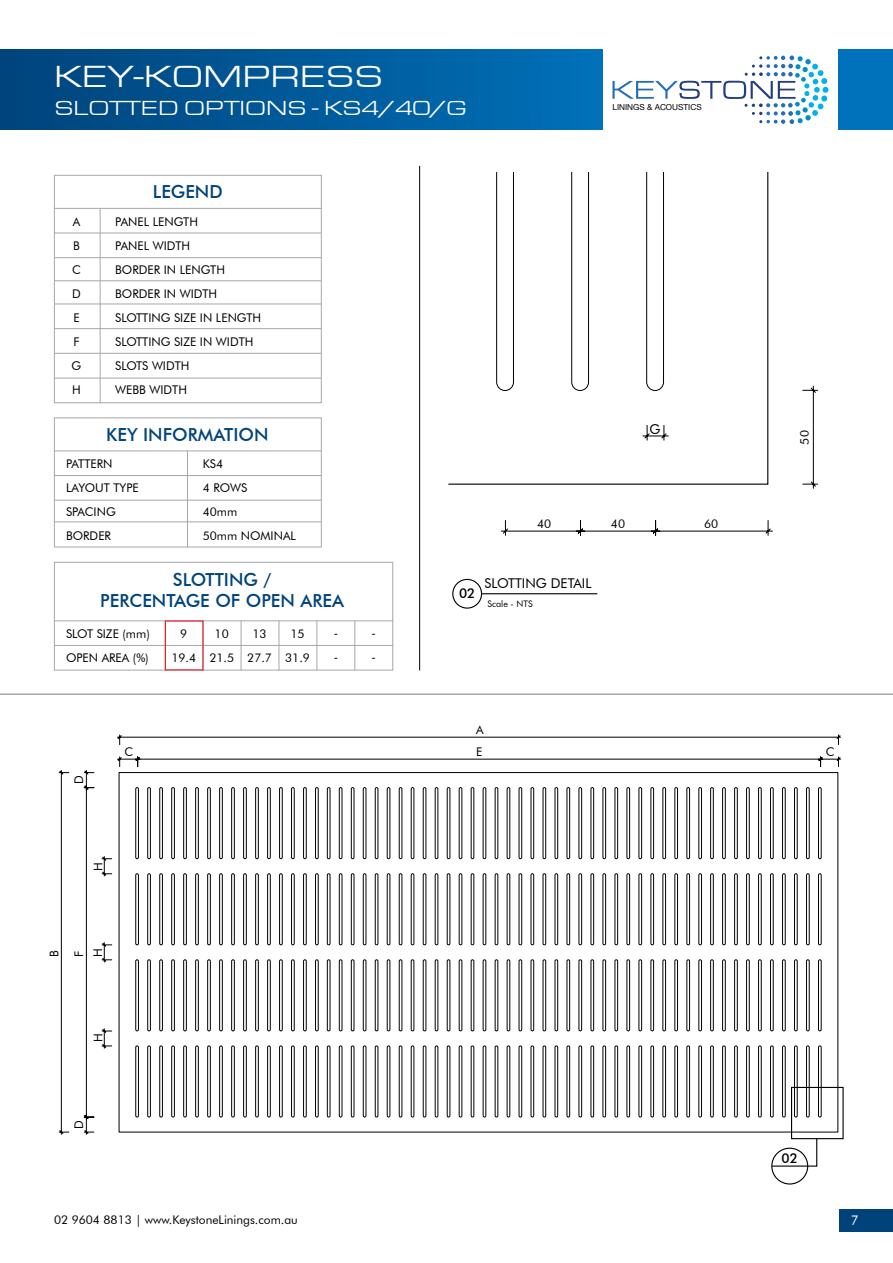
<style>
.page{position:relative;width:893px;height:1263px;background:#fff}
.page>*{position:absolute;margin:0;border:0;box-sizing:border-box;transform-origin:0 0}
.t1{font:31.5px "Eurostile Extended";color:#fff}
.t2{font:21px "Eurostile Extended";color:#fff}
.t3{font:500 18px/21.6px "Futura BT";color:#00437b;text-align:center}
.t4{font:13.5px "Futura BT";color:#000}
.t5{font:500 13.5px "Futura BT";color:#000}
.t6{font:13.5px "Futura BT";color:#fff}
.t7{font:12px/24px "Futura BT";color:#000}
.t8{font:9px "Futura BT";color:#000}
.t9{font:8.25px "Helvetica Neue";color:#000}
</style>
<div class="page">
<div style="left:0;top:50px;width:602px;height:80px;background:linear-gradient(to right,#00437b,#0070b8)"></div>
<div style="left:839px;top:50px;width:54px;height:80px;background:#0072bc"></div>
<div style="left:54px;top:175px;width:268px;height:228px;border:1px solid #a5a7aa"></div>
<div style="left:54px;top:417px;width:268px;height:130px;border:1px solid #a5a7aa"></div>
<div style="left:54px;top:562px;width:339px;height:108px;border:1px solid #a5a7aa"></div>
<hr style="left:54px;top:208px;width:267px;height:1px;background:#a5a7aa">
<hr style="left:54px;top:450px;width:267px;height:1px;background:#a5a7aa">
<hr style="left:54px;top:620px;width:339px;height:1px;background:#a5a7aa">
<hr style="left:54px;top:233px;width:267px;height:1px;background:#a5a7aa">
<hr style="left:54px;top:475px;width:267px;height:1px;background:#a5a7aa">
<hr style="left:54px;top:645px;width:339px;height:1px;background:#a5a7aa">
<hr style="left:54px;top:280px;width:267px;height:1px;background:#a5a7aa">
<hr style="left:54px;top:257px;width:267px;height:1px;background:#a5a7aa">
<hr style="left:54px;top:500px;width:267px;height:1px;background:#a5a7aa">
<hr style="left:54px;top:521px;width:267px;height:1px;background:#a5a7aa">
<hr style="left:54px;top:304px;width:267px;height:1px;background:#a5a7aa">
<hr style="left:54px;top:328px;width:267px;height:1px;background:#a5a7aa">
<hr style="left:54px;top:378px;width:267px;height:1px;background:#a5a7aa">
<hr style="left:54px;top:353px;width:267px;height:1px;background:#a5a7aa">
<hr style="left:100px;top:208px;width:1px;height:195px;background:#a5a7aa">
<hr style="left:187px;top:450px;width:1px;height:97px;background:#a5a7aa">
<hr style="left:241px;top:620px;width:1px;height:50px;background:#a5a7aa">
<hr style="left:317px;top:620px;width:1px;height:50px;background:#a5a7aa">
<hr style="left:203px;top:620px;width:1px;height:50px;background:#a5a7aa">
<hr style="left:279px;top:620px;width:1px;height:50px;background:#a5a7aa">
<hr style="left:354px;top:621px;width:1px;height:49px;background:#a5a7aa">
<div style="left:165px;top:620px;width:38px;height:50px;border:1px solid #ed1d24"></div>
<hr style="left:419px;top:166px;width:1px;height:504px;background:#000">
<div style="left:452px;top:579px;width:30px;height:30px;border:1px solid #000;border-radius:50%"></div>
<hr style="left:481px;top:593px;width:116px;height:1px;background:#000">
<hr style="left:0;top:693px;width:893px;height:2px;background:#a5a7aa">
<svg style="left:448px;top:171px;width:321px;height:314px"></svg>
<svg style="left:612px;top:56px;width:216px;height:68px"></svg>
<svg style="left:500px;top:385px;width:318px;height:151px"></svg>
<svg style="left:496px;top:172px;width:168px;height:219px"></svg>
<div style="left:771px;top:1148px;width:37px;height:36px;border:1px solid #000;border-radius:50%"></div>
<svg style="left:58px;top:734px;width:783px;height:433px"></svg>
<div style="left:839px;top:1209px;width:54px;height:22px;background:#00437b"></div>
<h1 class="t1" style="left:54px;top:60px;width:330px">KEY-KOMPRESS</h1>
<h2 class="t2" style="left:54px;top:97px;width:169px">SLOTTED OPTIONS</h2>
<h2 class="t2" style="left:312px;top:97px;width:156px">- KS4/40/G</h2>
<p class="t9" style="left:612px;top:102px;width:91px">LININGS &amp; ACOUSTICS</p>
<p class="t7" style="left:72px;top:210px;width:11px">A<br>B<br>C<br>D<br>E<br>F<br>G<br>H</p>
<h3 class="t3" style="left:153px;top:180px;width:71px">LEGEND</h3>
<p class="t7" style="left:115px;top:210px;width:148px">PANEL LENGTH<br>PANEL WIDTH<br>BORDER IN LENGTH<br>BORDER IN WIDTH<br>SLOTTING SIZE IN LENGTH<br>SLOTTING SIZE IN WIDTH<br>SLOTS WIDTH<br>WEBB WIDTH</p>
<h3 class="t3" style="left:106px;top:424px;width:164px">KEY INFORMATION</h3>
<p class="t7" style="left:66px;top:451px;width:74px">PATTERN<br>LAYOUT TYPE<br>SPACING<br>BORDER</p>
<p class="t7" style="left:203px;top:451px;width:95px">KS4<br>4 ROWS<br>40mm<br>50mm NOMINAL</p>
<h3 class="t3" style="left:100px;top:568px;width:245px">SLOTTING /<br>PERCENTAGE OF OPEN AREA</h3>
<p class="t7" style="left:66px;top:621px;width:85px">SLOT SIZE (mm)<br>OPEN AREA (%)</p>
<p class="t7" style="left:171px;top:621px;width:26px;text-align:center">9<br>19.4</p>
<p class="t7" style="left:209px;top:621px;width:26px;text-align:center">10<br>21.5</p>
<p class="t7" style="left:247px;top:621px;width:26px;text-align:center">13<br>27.7</p>
<p class="t7" style="left:285px;top:621px;width:26px;text-align:center">15<br>31.9</p>
<p class="t7" style="left:372px;top:621px;width:6px">- -</p>
<p class="t7" style="left:334px;top:621px;width:6px">- -</p>
<p class="t4" style="left:649px;top:421px;width:12px">G</p>
<p class="t7" style="left:537px;top:511px;width:16px">40</p>
<p class="t7" style="left:611px;top:511px;width:16px">40</p>
<p class="t7" style="left:704px;top:511px;width:16px">60</p>
<p class="t5" style="left:459px;top:585px;width:18px">02</p>
<p class="t4" style="left:485px;top:575px;width:109px">SLOTTING DETAIL</p>
<p class="t8" style="left:487px;top:598px;width:47px">Scale - NTS</p>
<p class="t7" style="left:476px;top:718px;width:9px">A</p>
<p class="t7" style="left:793px;top:444px;width:16px;rotate:-90deg">50</p>
<p class="t7" style="left:67px;top:784px;width:10px;rotate:-90deg">D</p>
<p class="t7" style="left:124px;top:740px;width:10px">C</p>
<p class="t7" style="left:476px;top:739px;width:8px">E</p>
<p class="t7" style="left:826px;top:740px;width:10px">C</p>
<p class="t7" style="left:86px;top:871px;width:10px;rotate:-90deg">H</p>
<p class="t7" style="left:42px;top:957px;width:8px;line-height:24.8px;rotate:-90deg">B<br>F</p>
<p class="t7" style="left:86px;top:957px;width:10px;rotate:-90deg">H</p>
<p class="t7" style="left:86px;top:1042px;width:10px;rotate:-90deg">H</p>
<p class="t7" style="left:67px;top:1129px;width:10px;rotate:-90deg">D</p>
<p class="t5" style="left:782px;top:1150px;width:18px">02</p>
<p class="t7" style="left:54px;top:1208px;width:245px">02 9604 8813 | www.KeystoneLinings.com.au</p>
<p class="t6" style="left:851px;top:1212px;width:9px">7</p>
</div>
